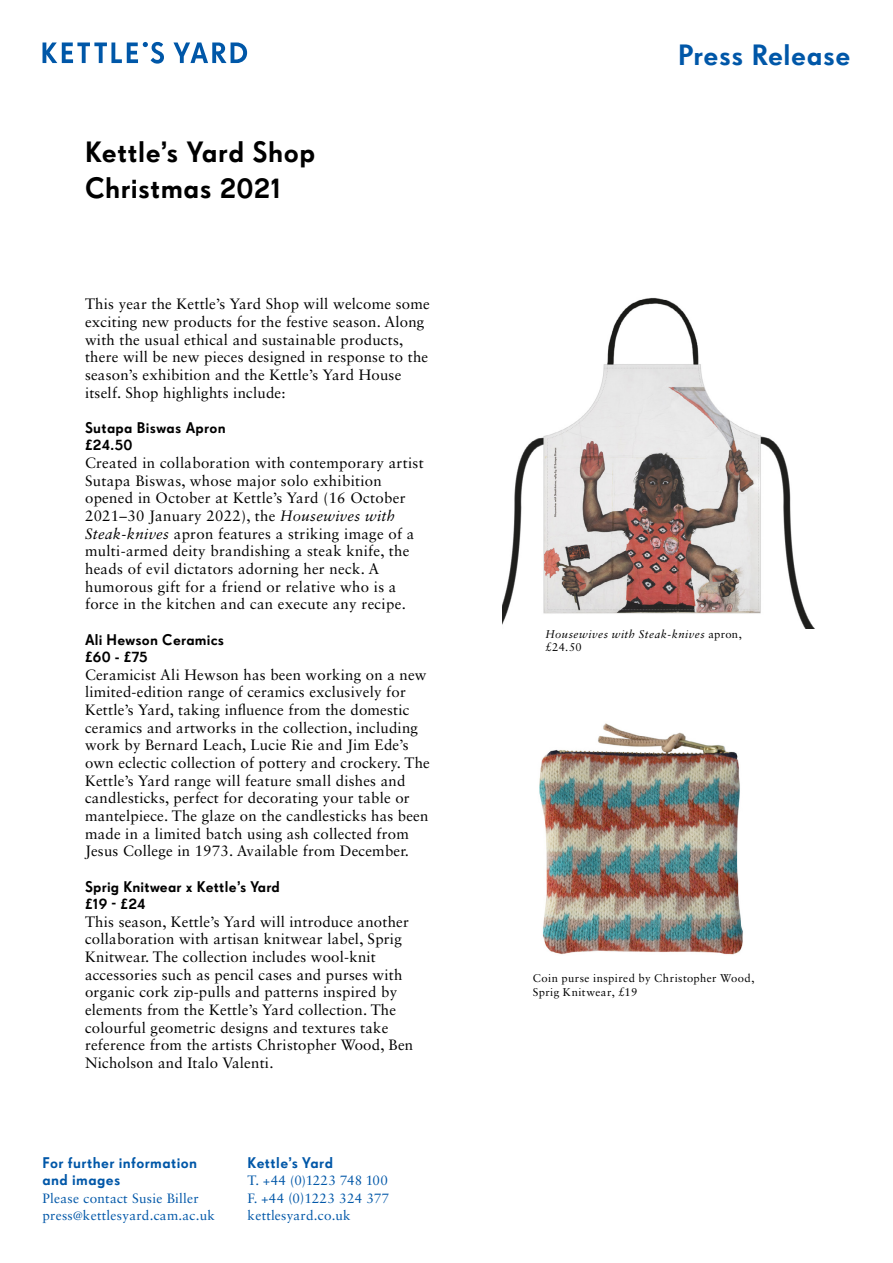
<style>
.page{position:relative;width:893px;height:1263px;background:#fff}
.page>*{position:absolute;margin:0;border:0;box-sizing:border-box;transform-origin:0 0}
.t1{font:500 28.5px/36px "KY Super Grotesk";letter-spacing:.015em;color:#000}
.t2{font:500 28.5px "KY Super Grotesk";letter-spacing:.02em;color:#0057a8}
.t3{font:15px/17.7px "Sabon LT Std";letter-spacing:.015em;color:#000}
.t4{font:500 15px/17.7px "KY Super Grotesk";letter-spacing:.015em;color:#000}
.t5{font:500 15px/17.7px "KY Super Grotesk";letter-spacing:.025em;color:#0057a8}
.t6{font:13.5px/17.7px "Sabon LT Std";letter-spacing:.02em;color:#0057a8}
.t7{font:11.25px/13.5px "Sabon LT Std";letter-spacing:.04em;color:#000}
.t8{font:italic 11.25px/13.5px "Sabon LT Std";letter-spacing:.045em;color:#000}
.s1{font-style:italic}
.s2{font-size:12px}
.s3{font-style:normal}
</style>
<div class="page">
<svg style="left:43px;top:42px;width:121px;height:22px"></svg>
<svg style="left:173px;top:42px;width:74px;height:21px"></svg>
<img style="left:539px;top:723px;width:204px;height:232px">
<img style="left:503px;top:297px;width:312px;height:331px">
<h1 class="t1" style="left:85px;top:134px;width:232px">Kettle’s Yard Shop<br>Christmas 2021</h1>
<p class="t3" style="left:85px;top:295px;width:346px">This year the Kettle’s Yard Shop will welcome some exciting new products for the festive season. Along with the usual ethical and sustainable products, there will be new pieces designed in response to the season’s exhibition and the Kettle’s Yard House itself. Shop highlights include:</p>
<p class="t4" style="left:85px;top:419px;width:142px">Sutapa Biswas Apron £24.50</p>
<p class="t3" style="left:85px;top:454px;width:340px">Created in collaboration with contemporary artist Sutapa Biswas, whose major solo exhibition opened in October at Kettle’s Yard (16 October 2021–30 January 2022), the <span class="s1">Housewives with Steak-knives</span> apron features a striking image of a multi-armed deity brandishing a steak knife, the heads of evil dictators adorning her neck. A humorous gift for a friend or relative who is a force in the kitchen and can execute any recipe.</p>
<p class="t4" style="left:85px;top:630px;width:141px">Ali Hewson Ceramics £60 - £75</p>
<p class="t3" style="left:85px;top:666px;width:346px">Ceramicist Ali Hewson has been working on a new limited-edition range of ceramics exclusively for Kettle’s Yard, taking influence from the domestic ceramics and artworks in the collection, including work by Bernard Leach, Lucie Rie and Jim Ede’s own eclectic collection of pottery and crockery. The Kettle’s Yard range will feature small dishes and candlesticks, perfect for decorating your table or mantelpiece. The glaze on the candlesticks has been made in a limited batch using ash collected from Jesus College in 1973. Available from December.</p>
<p class="t4" style="left:85px;top:877px;width:196px">Sprig Knitwear x Kettle’s Yard £19 - £24</p>
<p class="t3" style="left:85px;top:912px;width:330px">This season, Kettle’s Yard will introduce another collaboration with artisan knitwear label, Sprig Knitwear. The collection includes wool-knit accessories such as pencil cases and purses with organic cork zip-pulls and patterns inspired by elements from the Kettle’s Yard collection. The colourful geometric designs and textures take reference from the artists Christopher Wood, Ben Nicholson and Italo Valenti.</p>
<p class="t5" style="left:43px;top:1153px;width:156px">For further information and images</p>
<p class="t6" style="left:43px;top:1189px;width:174px">Please contact Susie Biller press<span class="s2">@</span>kettlesyard.cam.ac.uk</p>
<p class="t5" style="left:248px;top:1153px;width:87px">Kettle’s Yard</p>
<p class="t6" style="left:248px;top:1171px;width:143px;text-align:justify">T. +44 (0)1223 748 100<br>F. +44 (0)1223 324 377 kettlesyard.co.uk</p>
<h1 class="t2" style="left:678px;top:38px;width:174px">Press Release</h1>
<p class="t8" style="left:545px;top:627px;width:198px">Housewives with Steak-knives <span class="s3">apron, £24.50</span></p>
<p class="t7" style="left:533px;top:972px;width:223px">Coin purse inspired by Christopher Wood,<br>Sprig Knitwear, £19</p>
</div>
